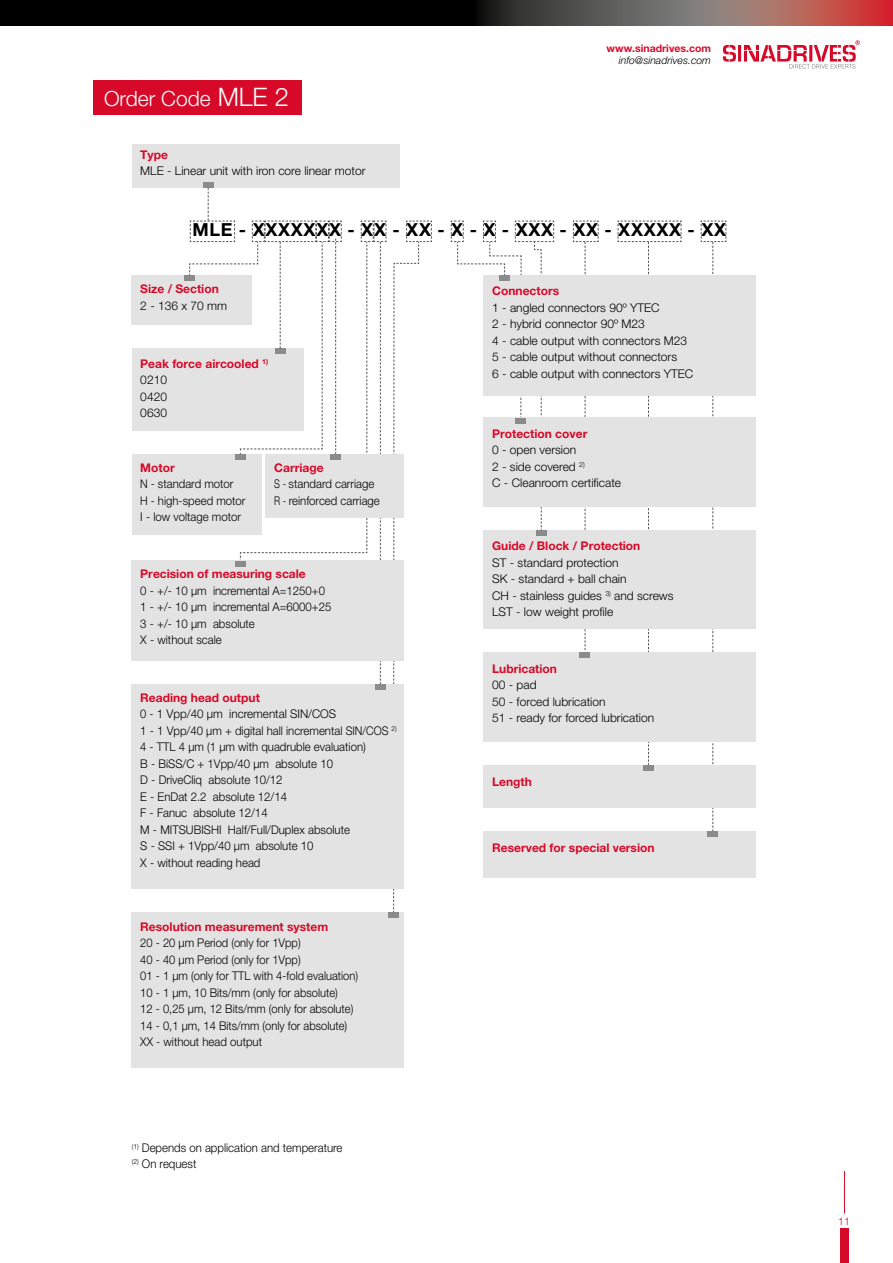
<style>
.page{position:relative;width:893px;height:1263px;background:#fff}
.page>*{position:absolute;margin:0;border:0;box-sizing:border-box;transform-origin:0 0}
.t1{font:300 21px "Helvetica Neue LT Pro";color:#fff}
.t2{font:700 18px "Helvetica Neue LT Pro";letter-spacing:.04em;color:#000}
.t3{font:300 12px/16.5px "Helvetica Neue LT Pro";color:#000;scale:.93 1}
.t4{font:300 12px/16.5px "Helvetica Neue LT Pro";color:#000}
.t5{font:700 12px/16.5px "Helvetica Neue LT Pro";color:#d70929}
.t6{font:300 12px/16.5px "Helvetica Neue LT Pro";color:#000;scale:.95 1}
.t7{font:300 12px/16.5px "Helvetica Neue LT Pro";color:#000;scale:.9 1}
.t8{font:300 12px/16.5px "Helvetica Neue LT Pro";color:#000;scale:.77 1}
.t9{font:italic 300 10.5px "Helvetica Neue LT Pro";color:#000}
.t10{font:700 10.5px "Helvetica Neue LT Pro";color:#d70929}
.t11{font:300 10.5px "Helvetica Neue LT Pro";color:#d70929}
.s1{font-size:25.5px}
.s2{font-weight:300;color:#000}
</style>
<div class="page">
<div style="left:0;top:0;width:476px;height:26px;background:#000"></div>
<div style="left:840px;top:1229px;width:8px;height:34px;background:#d70929"></div>
<hr style="left:844px;top:1171px;width:1px;height:42px;background:#d70929">
<div style="left:94px;top:81px;width:208px;height:34px;background:#d70929"></div>
<svg style="left:476px;top:0;width:417px;height:26px;background:#7e5855"></svg>
<div style="left:132px;top:145px;width:268px;height:43px;background:#e3e3e3"></div>
<div style="left:132px;top:275px;width:120px;height:50px;background:#e3e3e3"></div>
<div style="left:132px;top:348px;width:172px;height:83px;background:#e3e3e3"></div>
<div style="left:484px;top:275px;width:272px;height:120px;background:#e3e3e3"></div>
<div style="left:484px;top:530px;width:272px;height:98px;background:#e3e3e3"></div>
<div style="left:484px;top:652px;width:272px;height:90px;background:#e3e3e3"></div>
<div style="left:484px;top:765px;width:272px;height:43px;background:#e3e3e3"></div>
<div style="left:484px;top:831px;width:272px;height:47px;background:#e3e3e3"></div>
<div style="left:484px;top:417px;width:272px;height:90px;background:#e3e3e3"></div>
<div style="left:132px;top:454px;width:129px;height:81px;background:#e3e3e3"></div>
<div style="left:266px;top:454px;width:138px;height:64px;background:#e3e3e3"></div>
<div style="left:132px;top:684px;width:272px;height:205px;background:#e3e3e3"></div>
<div style="left:132px;top:912px;width:272px;height:156px;background:#e3e3e3"></div>
<div style="left:132px;top:561px;width:272px;height:100px;background:#e3e3e3"></div>
<svg style="left:573px;top:220px;width:26px;height:430px"></svg>
<svg style="left:700px;top:220px;width:27px;height:611px"></svg>
<svg style="left:617px;top:220px;width:65px;height:545px"></svg>
<svg style="left:393px;top:220px;width:39px;height:692px"></svg>
<div style="left:203px;top:182px;width:10px;height:6px;background:#8c8b8b"></div>
<div style="left:185px;top:275px;width:10px;height:6px;background:#8c8b8b"></div>
<div style="left:536px;top:530px;width:10px;height:6px;background:#8c8b8b"></div>
<div style="left:580px;top:652px;width:10px;height:6px;background:#8c8b8b"></div>
<div style="left:643px;top:765px;width:10px;height:6px;background:#8c8b8b"></div>
<div style="left:707px;top:831px;width:10px;height:6px;background:#8c8b8b"></div>
<div style="left:376px;top:684px;width:10px;height:6px;background:#8c8b8b"></div>
<svg style="left:450px;top:220px;width:104px;height:311px"></svg>
<svg style="left:189px;top:188px;width:198px;height:496px"></svg>
<div style="left:389px;top:912px;width:10px;height:6px;background:#8c8b8b"></div>
<hr style="left:738px;top:45px;width:3px;height:17px;background:#d70929">
<svg style="left:723px;top:45px;width:13px;height:17px"></svg>
<svg style="left:744px;top:40px;width:116px;height:29px"></svg>
<h1 class="t1" style="left:104px;top:86px;width:187px">Order Code <span class="s1">MLE 2</span></h1>
<p class="t5" style="left:140px;top:146px;width:29px">Type</p>
<p class="t4" style="left:140px;top:163px;width:227px">MLE - Linear unit with iron core linear motor</p>
<p class="t10" style="left:607px;top:42px;width:106px">www.sinadrives.com</p>
<p class="t9" style="left:619px;top:54px;width:94px">info@sinadrives.com</p>
<h2 class="t2" style="left:192px;top:219px;width:535px">MLE - XXXXXXX - XX - XX - X - X - XXX - XX - XXXXX - XX</h2>
<p class="t5" style="left:140px;top:281px;width:80px">Size / Section</p>
<p class="t4" style="left:140px;top:297px;width:88px">2 - 136 x 70 mm</p>
<p class="t5" style="left:140px;top:355px;width:129px">Peak force aircooled <sup>1)<br></sup><span class="s2">0210<br>0420<br>0630</span></p>
<p class="t5" style="left:140px;top:459px;width:36px">Motor</p>
<p class="t7" style="left:140px;top:476px;width:118px">N - standard motor<br>H - high-speed motor<br>I - low voltage motor</p>
<p class="t5" style="left:274px;top:459px;width:51px">Carriage</p>
<p class="t8" style="left:274px;top:476px;width:139px">S - standard carriage<br>R - reinforced carriage</p>
<p class="t5" style="left:140px;top:566px;width:167px">Precision of measuring scale</p>
<p class="t6" style="left:140px;top:582px;width:203px">0 - +/- 10 μm incremental A=1250+0<br>1 - +/- 10 μm incremental A=6000+25<br>3 - +/- 10 μm absolute<br>X - without scale</p>
<p class="t5" style="left:140px;top:689px;width:121px">Reading head output</p>
<p class="t3" style="left:140px;top:705px;width:277px">0 - 1 Vpp/40 μm incremental SIN/COS<br>1 - 1 Vpp/40 µm + digital hall incremental SIN/COS <sup>2)<br></sup>4 - TTL 4 µm (1 µm with quadruble evaluation)<br>B - BiSS/C + 1Vpp/40 µm absolute 10<br>D - DriveCliq absolute 10/12<br>E - EnDat 2.2 absolute 12/14<br>F - Fanuc absolute 12/14<br>M - MITSUBISHI Half/Full/Duplex absolute<br>S - SSI + 1Vpp/40 µm absolute 10<br>X - without reading head</p>
<p class="t5" style="left:140px;top:918px;width:189px">Resolution measurement system</p>
<p class="t3" style="left:140px;top:934px;width:236px">20 - 20 µm Period (only for 1Vpp)<br>40 - 40 µm Period (only for 1Vpp)<br>01 - 1 µm (only for TTL with 4-fold evaluation)<br>10 - 1 µm, 10 Bits/mm (only for absolute)<br>12 - 0,25 µm, 12 Bits/mm (only for absolute)<br>14 - 0,1 µm, 14 Bits/mm (only for absolute)<br>XX - without head output</p>
<p class="t6" style="left:132px;top:1140px;width:223px;line-height:15px"><sup>(1)</sup> Depends on application and temperature <sup>(2)</sup> On request</p>
<p class="t5" style="left:492px;top:283px;width:68px">Connectors</p>
<p class="t4" style="left:492px;top:299px;width:203px">1 - angled connectors 90º YTEC<br>2 - hybrid connector 90º M23<br>4 - cable output with connectors M23<br>5 - cable output without connectors<br>6 - cable output with connectors YTEC</p>
<p class="t5" style="left:492px;top:425px;width:97px">Protection cover</p>
<p class="t4" style="left:492px;top:442px;width:130px">0 - open version<br>2 - side covered <sup>2)<br></sup>C - Cleanroom certificate</p>
<p class="t5" style="left:492px;top:537px;width:150px">Guide / Block / Protection</p>
<p class="t4" style="left:492px;top:554px;width:183px">ST - standard protection<br>SK - standard + ball chain<br>CH - stainless guides <sup>3)</sup> and screws<br>LST - low weight profile</p>
<p class="t5" style="left:492px;top:660px;width:66px">Lubrication</p>
<p class="t4" style="left:492px;top:676px;width:164px">00 - pad<br>50 - forced lubrication<br>51 - ready for forced lubrication</p>
<p class="t5" style="left:492px;top:773px;width:41px">Length</p>
<p class="t5" style="left:492px;top:839px;width:164px">Reserved for special version</p>
<p class="t11" style="left:838px;top:1214px;width:13px">11</p>
</div>
